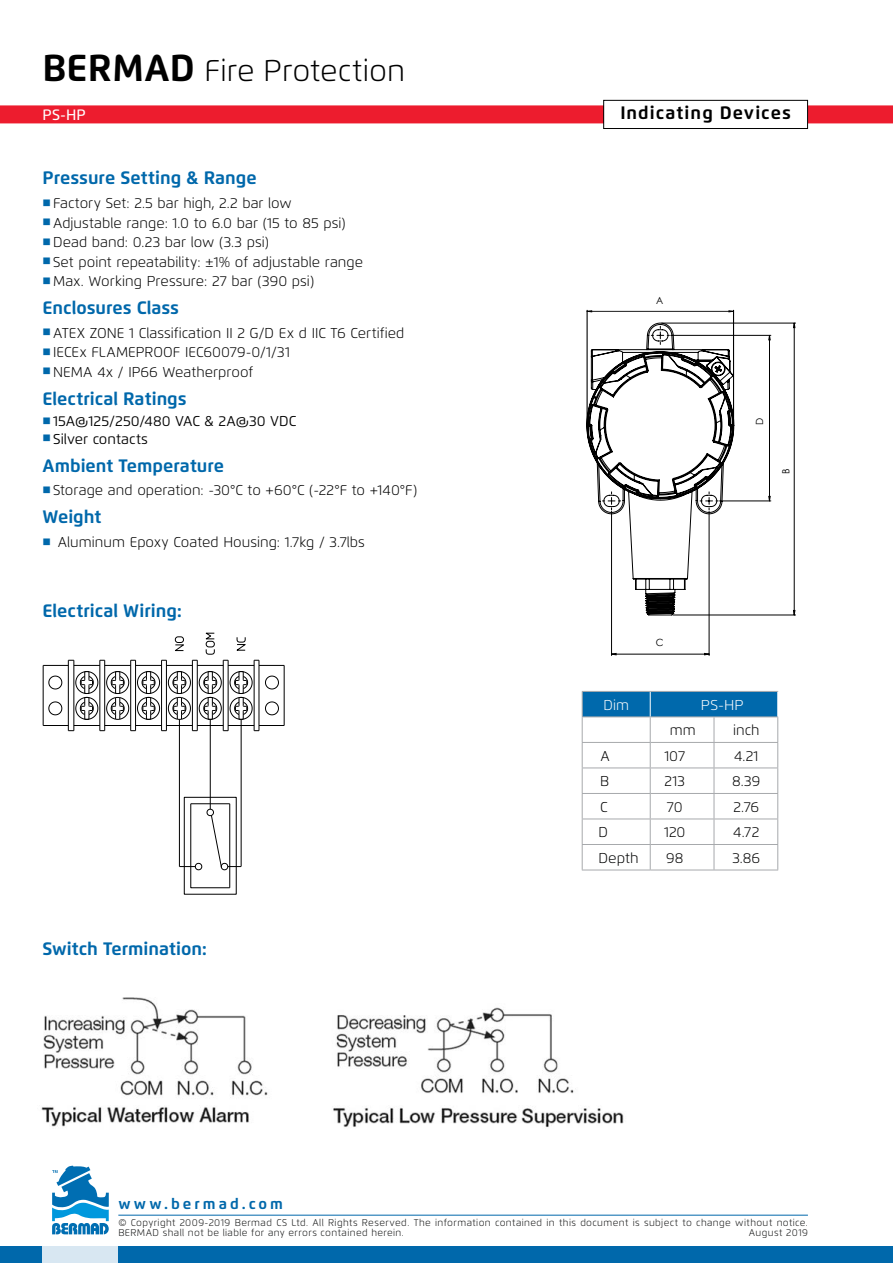
<style>
.page{position:relative;width:893px;height:1263px;background:#fff}
.page>*{position:absolute;margin:0;border:0;box-sizing:border-box;transform-origin:0 0}
.t1{font:300 30px "Flexo";color:#000}
.t2{font:700 18px "Flexo";color:#0068ab}
.t3{font:700 18px "Flexo";letter-spacing:.06em;color:#000}
.t4{font:700 15px "Flexo";letter-spacing:.2em;color:#0068ab}
.t5{font:500 15px "Flexo";color:#fff}
.t6{font:300 14.25px "Flexo";color:#000}
.t7{font:14.25px "Flexo";color:#000}
.t8{font:300 14.25px "Flexo";color:#fff;scale:1.05 1}
.t9{font:300 14.25px "Flexo";color:#010202}
.t10{font:300 14.25px "Flexo";color:#fff}
.t11{font:9.9px "Century Gothic";color:#000}
.t12{font:300 9.75px/10.5px "Flexo";letter-spacing:.04em;color:#111212}
.s1{font-weight:700;font-size:37.5px}
.s2{color:#0068ab}
</style>
<div class="page">
<div style="left:0;top:105px;width:893px;height:18px;background:#ed1c2e"></div>
<div style="left:0;top:1247px;width:893px;height:16px;background:#0068ab"></div>
<svg style="left:43px;top:1234px;width:75px;height:29px;fill:#d8e7f2"></svg>
<svg style="left:52px;top:1165px;width:57px;height:69px"></svg>
<hr style="left:118px;top:1215px;width:690px;height:1px;background:#0068ab">
<div style="left:604px;top:100px;width:203px;height:28px;background:#fff"></div>
<div style="left:603px;top:100px;width:205px;height:29px;border:1px solid #000"></div>
<hr style="left:582px;top:870px;width:68px;height:1px;background:#a7a9ac">
<hr style="left:650px;top:870px;width:64px;height:1px;background:#a7a9ac">
<hr style="left:714px;top:870px;width:64px;height:1px;background:#a7a9ac">
<svg style="left:582px;top:691px;width:196px;height:179px"></svg>
<hr style="left:191px;top:803px;width:39px;height:1px;background:#000">
<div style="left:184px;top:797px;width:52px;height:97px;border:1px solid #000"></div>
<hr style="left:210px;top:719px;width:1px;height:90px;background:#000">
<hr style="left:179px;top:719px;width:1px;height:147px;background:#000">
<svg style="left:179px;top:804px;width:62px;height:84px"></svg>
<svg style="left:237px;top:637px;width:9px;height:13px"></svg>
<svg style="left:175px;top:637px;width:9px;height:14px"></svg>
<svg style="left:206px;top:633px;width:8px;height:21px"></svg>
<hr style="left:284px;top:665px;width:1px;height:60px;background:#000">
<svg style="left:43px;top:660px;width:241px;height:71px"></svg>
<hr style="left:241px;top:719px;width:1px;height:147px;background:#000">
<img style="left:41px;top:997px;width:583px;height:130px">
<svg style="left:588px;top:310px;width:145px;height:1px"></svg>
<hr style="left:587px;top:310px;width:1px;height:114px;background:#000">
<hr style="left:733px;top:310px;width:1px;height:114px;background:#000">
<hr style="left:587px;top:311px;width:146px;height:1px;background:#000">
<hr style="left:611px;top:511px;width:1px;height:144px;background:#000">
<hr style="left:709px;top:511px;width:1px;height:144px;background:#000">
<hr style="left:662px;top:323px;width:134px;height:1px;background:#000">
<hr style="left:673px;top:615px;width:123px;height:1px;background:#000">
<hr style="left:671px;top:335px;width:100px;height:1px;background:#000">
<hr style="left:719px;top:501px;width:52px;height:1px;background:#000">
<svg style="left:612px;top:653px;width:97px;height:2px"></svg>
<svg style="left:768px;top:323px;width:27px;height:292px"></svg>
<svg style="left:586px;top:323px;width:148px;height:292px"></svg>
<h1 class="t1" style="left:43px;top:52px;width:364px"><span class="s1">BERMAD</span> Fire Protection</h1>
<p class="t5" style="left:43px;top:106px;width:45px">PS-HP</p>
<p class="t2" style="left:43px;top:167px;width:216px">Pressure Setting &amp; Range</p>
<p class="t6" style="left:43px;top:194px;width:251px"><span class="s2">■</span> Factory Set: 2.5 bar high, 2.2 bar low</p>
<p class="t6" style="left:43px;top:214px;width:305px"><span class="s2">■</span> Adjustable range: 1.0 to 6.0 bar (15 to 85 psi)</p>
<p class="t6" style="left:43px;top:233px;width:228px"><span class="s2">■</span> Dead band: 0.23 bar low (3.3 psi)</p>
<p class="t6" style="left:43px;top:253px;width:322px"><span class="s2">■</span> Set point repeatability: ±1% of adjustable range</p>
<p class="t6" style="left:43px;top:272px;width:273px"><span class="s2">■</span> Max. Working Pressure: 27 bar (390 psi)</p>
<p class="t2" style="left:43px;top:297px;width:138px">Enclosures Class</p>
<p class="t6" style="left:43px;top:324px;width:363px"><span class="s2">■</span> ATEX ZONE 1 Classification II 2 G/D Ex d IIC T6 Certified</p>
<p class="t6" style="left:43px;top:344px;width:249px"><span class="s2">■</span> IECEx FLAMEPROOF IEC60079-0/1/31</p>
<p class="t6" style="left:43px;top:363px;width:212px"><span class="s2">■</span> NEMA 4x / IP66 Weatherproof</p>
<p class="t2" style="left:43px;top:387px;width:146px">Electrical Ratings</p>
<p class="t7" style="left:43px;top:413px;width:255px"><span class="s2">■</span> 15A@125/250/480 VAC &amp; 2A@30 VDC</p>
<p class="t7" style="left:43px;top:430px;width:107px"><span class="s2">■</span> Silver contacts</p>
<p class="t2" style="left:43px;top:454px;width:183px">Ambient Temperature</p>
<p class="t6" style="left:43px;top:482px;width:376px"><span class="s2">■</span> Storage and operation: -30°C to +60°C (-22°F to +140°F)</p>
<p class="t2" style="left:43px;top:506px;width:61px">Weight</p>
<p class="t6" style="left:43px;top:534px;width:324px"><span class="s2">■</span> Aluminum Epoxy Coated Housing: 1.7kg / 3.7lbs</p>
<p class="t2" style="left:43px;top:599px;width:141px">Electrical Wiring:</p>
<p class="t2" style="left:43px;top:938px;width:166px">Switch Termination:</p>
<p class="t3" style="left:620px;top:102px;width:172px">Indicating Devices</p>
<p class="t11" style="left:656px;top:295px;width:9px">A</p>
<p class="t11" style="left:754px;top:425px;width:9px;rotate:-90deg">D</p>
<p class="t11" style="left:780px;top:474px;width:7px;rotate:-90deg">B</p>
<p class="t11" style="left:656px;top:637px;width:9px">C</p>
<p class="t10" style="left:603px;top:696px;width:27px">Dim</p>
<p class="t8" style="left:701px;top:696px;width:42px">PS-HP</p>
<p class="t6" style="left:670px;top:722px;width:28px">mm</p>
<p class="t6" style="left:733px;top:722px;width:28px">inch</p>
<p class="t6" style="left:600px;top:747px;width:11px">A</p>
<p class="t6" style="left:664px;top:747px;width:22px">107</p>
<p class="t6" style="left:734px;top:747px;width:26px">4.21</p>
<p class="t6" style="left:600px;top:773px;width:11px">B</p>
<p class="t6" style="left:664px;top:773px;width:22px">213</p>
<p class="t6" style="left:732px;top:773px;width:30px">8.39</p>
<p class="t6" style="left:600px;top:798px;width:9px">C</p>
<p class="t6" style="left:667px;top:798px;width:17px">70</p>
<p class="t6" style="left:733px;top:798px;width:27px">2.76</p>
<p class="t6" style="left:599px;top:824px;width:11px">D</p>
<p class="t6" style="left:664px;top:824px;width:23px">120</p>
<p class="t6" style="left:733px;top:824px;width:28px">4.72</p>
<p class="t9" style="left:599px;top:849px;width:42px">Depth</p>
<p class="t6" style="left:666px;top:849px;width:19px">98</p>
<p class="t6" style="left:732px;top:849px;width:29px">3.86</p>
<p class="t4" style="left:118px;top:1195px;width:166px">www.bermad.com</p>
<p class="t12" style="left:118px;top:1217px;width:691px">© Copyright 2009-2019 Bermad CS Ltd. All Rights Reserved. The information contained in this document is subject to change without notice.<br>BERMAD shall not be liable for any errors contained herein.</p>
<p class="t12" style="left:749px;top:1228px;width:61px">August 2019</p>
</div>
